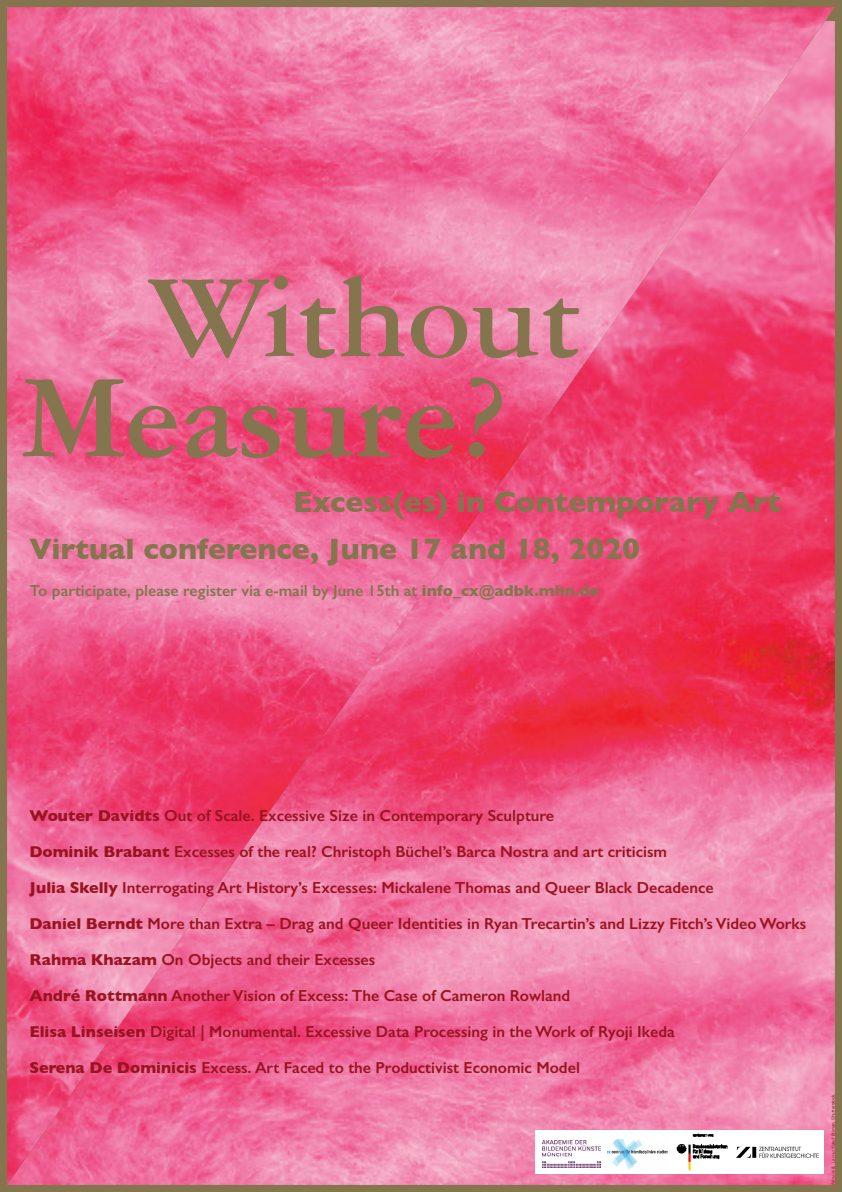
<style>
.page{position:relative;width:842px;height:1192px;background:#85754e}
.page>*{position:absolute;margin:0;border:0;box-sizing:border-box;transform-origin:0 0}
.t1{font:700 125px/100px "Garamond Three";color:#85754e}
.t2{font:700 30px/46.5px "Gill Sans";color:#85754e}
.t3{font:600 16px "Gill Sans";color:#991320}
.t4{font:600 16px "Gill Sans";color:#85754e}
.t5{font:4.5px "Helvetica Neue";color:#991320}
.s1{font-weight:700}
.s2{font-weight:300}
</style>
<div class="page">
<img style="left:7px;top:7px;width:828px;height:1176px">
<div style="left:536px;top:1130px;width:288px;height:44px;background:#fff"></div>
<img style="left:676px;top:1133px;width:61px;height:38px">
<img style="left:608px;top:1139px;width:60px;height:29px">
<img style="left:542px;top:1140px;width:58px;height:27px">
<img style="left:737px;top:1146px;width:81px;height:12px">
<h1 class="t1" style="left:22px;top:268px;width:562px;text-indent:125px">Without<br>Measure?</h1>
<h2 class="t2" style="left:29px;top:478px;width:753px;text-indent:264px">Excess(es) in Contemporary Art<br>Virtual conference, June 17 and 18, 2020</h2>
<p class="t4" style="left:29px;top:581px;width:571px">To participate, please register via e-mail by June 15th at <span class="s1">info_cx@adbk.mhn.de</span></p>
<p class="t3" style="left:29px;top:806px;width:526px"><span class="s1">Wouter Davidts</span> Out of Scale. Excessive Size in Contemporary Sculpture</p>
<p class="t3" style="left:29px;top:842px;width:639px"><span class="s1">Dominik Brabant</span> Excesses of the real? Christoph Büchel’s Barca Nostra and art criticism</p>
<p class="t3" style="left:29px;top:878px;width:686px"><span class="s1">Julia Skelly</span> Interrogating Art History’s Excesses: Mickalene Thomas and Queer Black Decadence</p>
<p class="t3" style="left:29px;top:914px;width:778px"><span class="s1">Daniel Berndt</span> More than Extra – Drag and Queer Identities in Ryan Trecartin’s and Lizzy Fitch’s Video Works</p>
<p class="t3" style="left:29px;top:950px;width:347px"><span class="s1">Rahma Khazam</span> On Objects and their Excesses</p>
<p class="t3" style="left:29px;top:986px;width:542px"><span class="s1">André Rottmann</span> Another Vision of Excess: The Case of Cameron Rowland</p>
<p class="t3" style="left:29px;top:1022px;width:647px"><span class="s1">Elisa Linseisen</span> Digital | Monumental. Excessive Data Processing in the Work of Ryoji Ikeda</p>
<p class="t3" style="left:29px;top:1058px;width:552px"><span class="s1">Serena De Dominicis</span> Excess. Art Faced to the Productivist Economic Model</p>
<p class="t5" style="left:830px;top:1185px;width:92px;rotate:-90deg"><span class="s2">Artwork</span> &amp; <span class="s2">Layout</span> Yusuf Etiman, Shutterstock</p>
</div>
